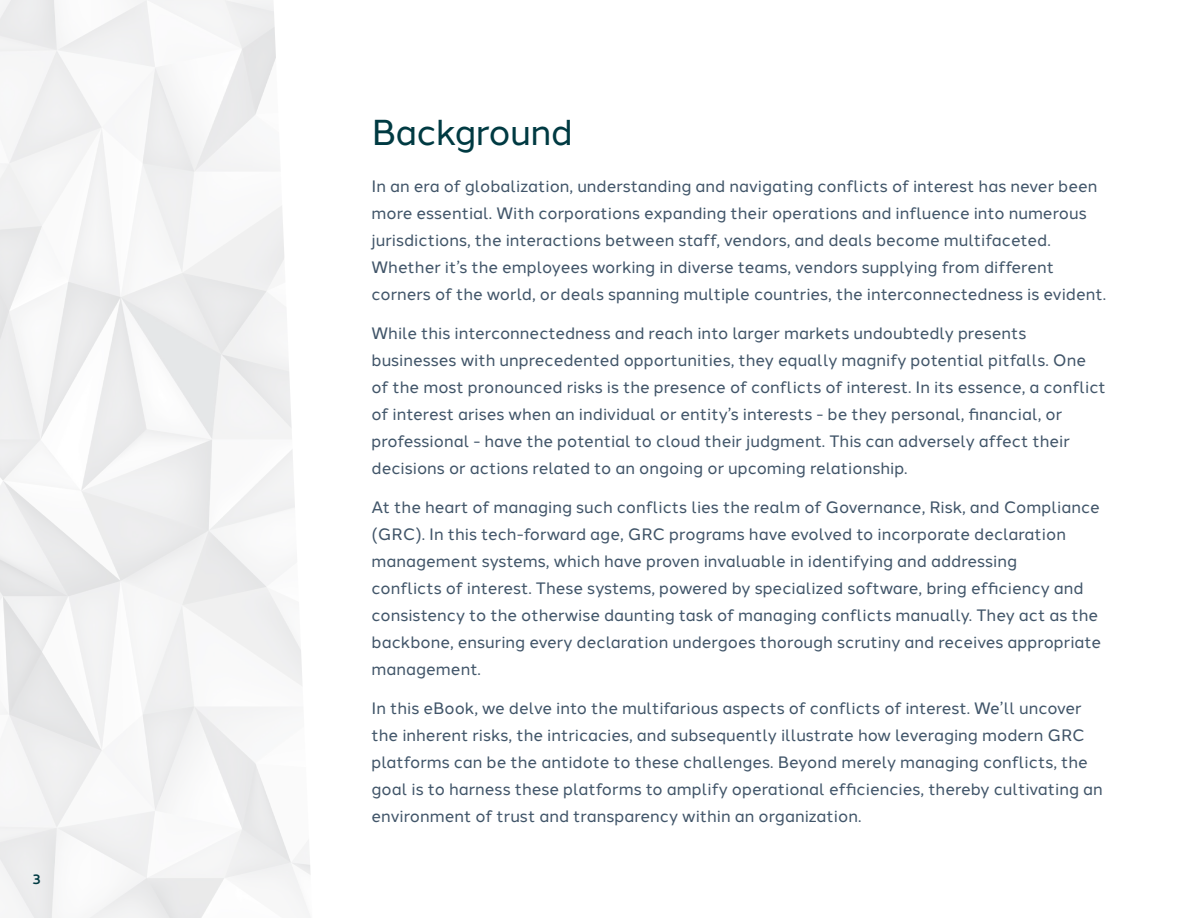
<style>
.page{position:relative;width:1188px;height:918px;background:#fff}
.page>*{position:absolute;margin:0;border:0;box-sizing:border-box;transform-origin:0 0}
.t1{font:36px "Halcom";letter-spacing:-.02em;color:#003a42}
.Intro_Copy{font:16.5px/27px "Halcom";color:#415569}
.t2{font:500 13.5px "Halcom";color:#003a42}
</style>
<div class="page">
<img style="left:0;top:0;width:311px;height:918px">
<p class="t2" style="left:32px;top:868px;width:10px">3</p>
<h1 class="t1" style="left:372px;top:103px;width:203px">Background</h1>
<p class="Intro_Copy" style="left:372px;top:171px;width:736px">In an era of globalization, understanding and navigating conflicts of interest has never been more essential. With corporations expanding their operations and influence into numerous jurisdictions, the interactions between staff, vendors, and deals become multifaceted.<br>Whether it’s the employees working in diverse teams, vendors supplying from different corners of the world, or deals spanning multiple countries, the interconnectedness is evident.</p>
<p class="Intro_Copy" style="left:372px;top:318px;width:736px">While this interconnectedness and reach into larger markets undoubtedly presents businesses with unprecedented opportunities, they equally magnify potential pitfalls. One of the most pronounced risks is the presence of conflicts of interest. In its essence, a conflict of interest arises when an individual or entity’s interests - be they personal, financial, or professional - have the potential to cloud their judgment. This can adversely affect their decisions or actions related to an ongoing or upcoming relationship.</p>
<p class="Intro_Copy" style="left:372px;top:492px;width:731px">At the heart of managing such conflicts lies the realm of Governance, Risk, and Compliance (GRC). In this tech-forward age, GRC programs have evolved to incorporate declaration management systems, which have proven invaluable in identifying and addressing<br>conflicts of interest. These systems, powered by specialized software, bring efficiency and consistency to the otherwise daunting task of managing conflicts manually. They act as the backbone, ensuring every declaration undergoes thorough scrutiny and receives appropriate management.</p>
<p class="Intro_Copy" style="left:372px;top:693px;width:733px">In this eBook, we delve into the multifarious aspects of conflicts of interest. We’ll uncover the inherent risks, the intricacies, and subsequently illustrate how leveraging modern GRC platforms can be the antidote to these challenges. Beyond merely managing conflicts, the goal is to harness these platforms to amplify operational efficiencies, thereby cultivating an environment of trust and transparency within an organization.</p>
</div>
